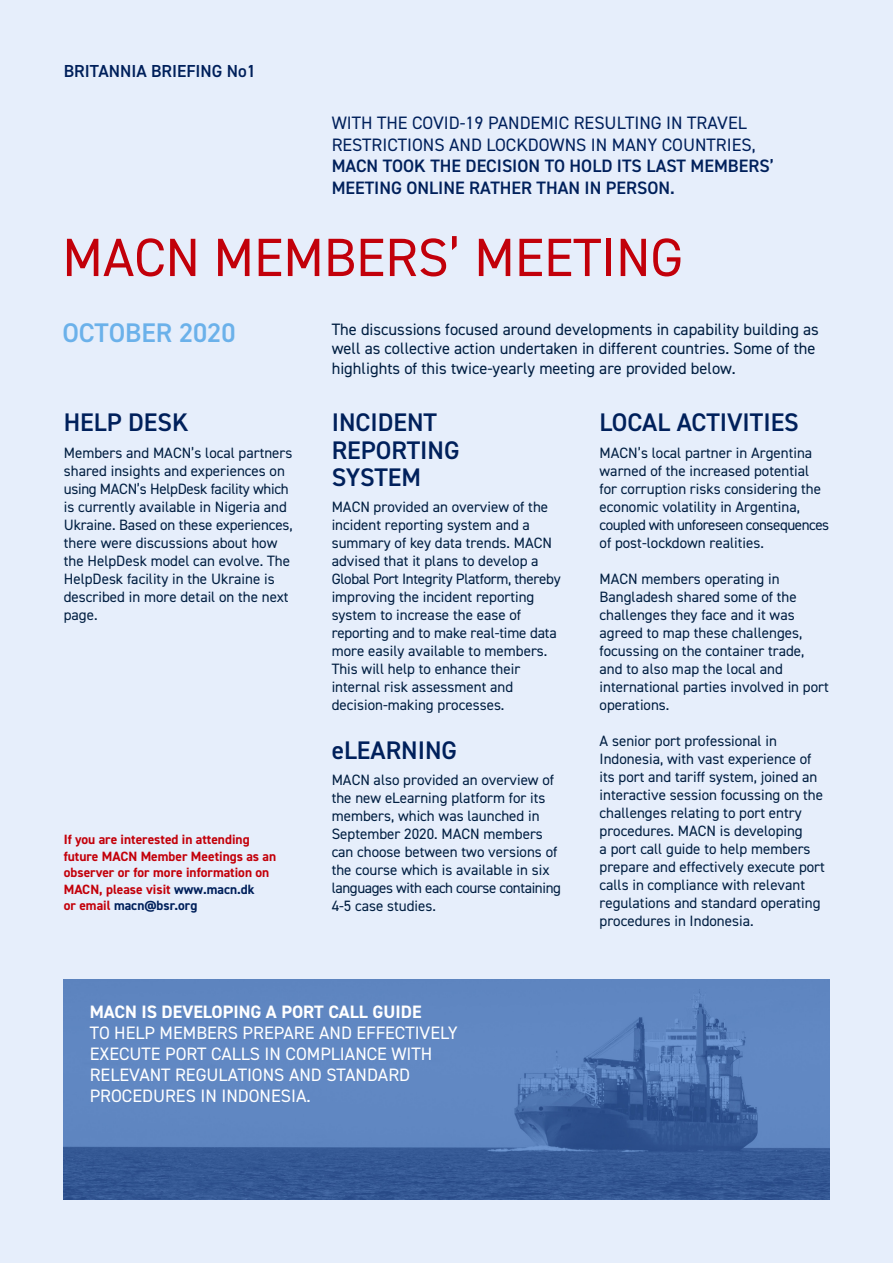
<style>
.page{position:relative;width:893px;height:1263px;background:#e6eefb}
.page>*{position:absolute;margin:0;border:0;box-sizing:border-box;transform-origin:0 0}
.t1{font:54px "DIN2014";color:#c2000a}
.t2{font:600 27px "DIN2014";color:#6bb1ea}
.t3{font:600 25.5px/27px "DIN2014";color:#00205b}
.t4{font:18px/21.6px "DIN2014";color:#00205b}
.t5{font:18px/21px "DIN2014";color:#fff}
.t6{font:600 17.4px "DIN2014";color:#00205b}
.t7{font:16.5px/19.5px "DIN2014";color:#001e41}
.t8{font:15px/18px "DIN2014";color:#001e41}
.t9{font:700 13.5px/16.5px "DIN2014";color:#c3000a}
.s1{font-weight:600}
.s2{color:#00205b}
.s3{font-weight:700}
</style>
<div class="page">
<img style="left:64px;top:979px;width:765px;height:220px">
<p class="t6" style="left:64px;top:60px;width:194px">BRITANNIA BRIEFING No1</p>
<p class="t4" style="left:332px;top:112px;width:444px">WITH THE COVID-19 PANDEMIC RESULTING IN TRAVEL RESTRICTIONS AND LOCKDOWNS IN MANY COUNTRIES, <span class="s1">MACN TOOK THE DECISION TO HOLD ITS LAST MEMBERS’ MEETING ONLINE RATHER THAN IN PERSON.</span></p>
<p class="t1" style="left:62px;top:224px;width:622px">MACN MEMBERS’ MEETING</p>
<p class="t2" style="left:62px;top:314px;width:175px">OCTOBER 2020</p>
<p class="t3" style="left:64px;top:409px;width:126px">HELP DESK</p>
<p class="t8" style="left:64px;top:444px;width:230px">Members and MACN’s local partners shared insights and experiences on using MACN’s HelpDesk facility which is currently available in Nigeria and<br>Ukraine. Based on these experiences, there were discussions about how the HelpDesk model can evolve. The<br>HelpDesk facility in the Ukraine is described in more detail on the next page.</p>
<p class="t9" style="left:64px;top:831px;width:214px">If you are interested in attending future MACN Member Meetings as an observer or for more information on<br>MACN, please visit <span class="s2">www.macn.dk<br></span>or email <span class="s2">macn@bsr.org</span></p>
<p class="t7" style="left:332px;top:319px;width:489px">The discussions focused around developments in capability building as well as collective action undertaken in different countries. Some of the highlights of this twice-yearly meeting are provided below.</p>
<p class="t3" style="left:332px;top:409px;width:129px">INCIDENT<br>REPORTING<br>SYSTEM</p>
<p class="t8" style="left:332px;top:498px;width:231px">MACN provided an overview of the incident reporting system and a summary of key data trends. MACN advised that it plans to develop a<br>Global Port Integrity Platform, thereby improving the incident reporting system to increase the ease of reporting and to make real-time data more easily available to members.<br>This will help to enhance their internal risk assessment and decision-making processes.</p>
<p class="t3" style="left:332px;top:736px;width:127px">eLEARNING</p>
<p class="t8" style="left:332px;top:771px;width:231px">MACN also provided an overview of the new eLearning platform for its members, which was launched in<br>September 2020. MACN members can choose between two versions of the course which is available in six languages with each course containing<br>4-5 case studies.</p>
<p class="t3" style="left:600px;top:409px;width:201px">LOCAL ACTIVITIES</p>
<p class="t8" style="left:600px;top:444px;width:231px">MACN’s local partner in Argentina warned of the increased potential for corruption risks considering the economic volatility in Argentina, coupled with unforeseen consequences of post-lockdown realities.</p>
<p class="t8" style="left:600px;top:570px;width:231px">MACN members operating in<br>Bangladesh shared some of the challenges they face and it was agreed to map these challenges, focussing on the container trade, and to also map the local and international parties involved in port operations.</p>
<p class="t8" style="left:600px;top:732px;width:227px">A senior port professional in Indonesia, with vast experience of its port and tariff system, joined an interactive session focussing on the challenges relating to port entry procedures. MACN is developing<br>a port call guide to help members prepare and effectively execute port calls in compliance with relevant regulations and standard operating procedures in Indonesia.</p>
<p class="t5" style="left:90px;top:1001px;width:370px"><span class="s3">MACN IS DEVELOPING A PORT CALL GUIDE<br></span>TO HELP MEMBERS PREPARE AND EFFECTIVELY EXECUTE PORT CALLS IN COMPLIANCE WITH RELEVANT REGULATIONS AND STANDARD PROCEDURES IN INDONESIA.</p>
</div>
